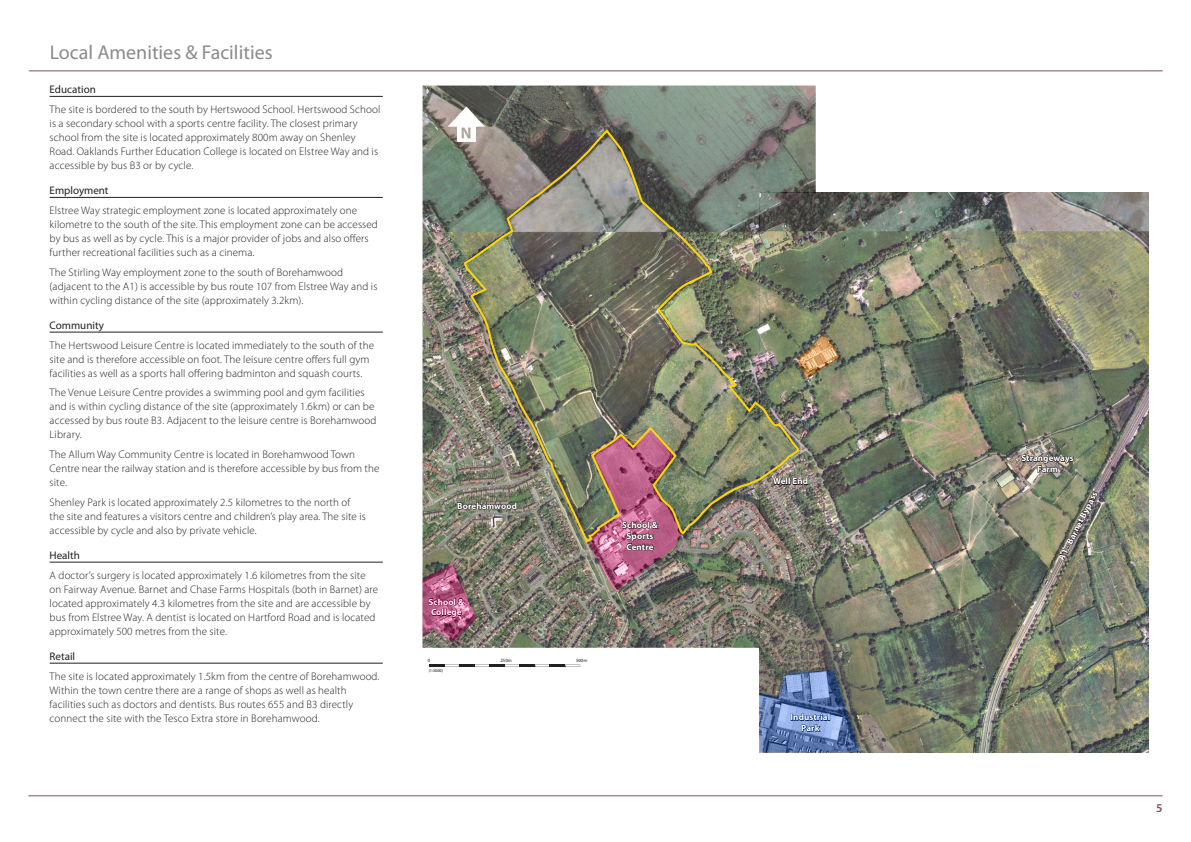
<style>
.page{position:relative;width:1191px;height:842px;background:#fff}
.page>*{position:absolute;margin:0;border:0;box-sizing:border-box;transform-origin:0 0}
.t1{font:20px "Myriad Pro";color:#6c6d70}
.t2{font:600 12px "Myriad Pro";color:#834b65}
.t3{font:300 11px/14px "Myriad Pro";letter-spacing:.01em;color:#231f20}
.t4{font:11px "Myriad Pro";color:#231f20}
.t5{font:700 9px/10.8px "Myriad Pro";letter-spacing:.01em;color:#fff;text-align:center}
.t6{font:4.8px "Myriad Pro";color:#231f20}
.t7{font:4.3px "Myriad Pro";color:#231f20}
</style>
<div class="page">
<img style="left:422px;top:85px;width:393px;height:563px">
<img style="left:759px;top:193px;width:389px;height:559px">
<img style="left:588px;top:544px;width:93px;height:47px">
<svg style="left:457px;top:484px;width:5px;height:52px"></svg>
<svg style="left:801px;top:460px;width:7px;height:40px"></svg>
<img style="left:1020px;top:444px;width:79px;height:118px">
<img style="left:462px;top:127px;width:339px;height:417px">
<svg style="left:759px;top:670px;width:100px;height:83px;background:#63789e"></svg>
<svg style="left:797px;top:333px;width:43px;height:46px;background:#9f8a65"></svg>
<svg style="left:422px;top:562px;width:54px;height:80px;background:#975d72"></svg>
<hr style="left:429px;top:665px;width:151px;height:2px;background:#231f20">
<hr style="left:28px;top:795px;width:1134px;height:1px;background:#834b65">
<hr style="left:29px;top:71px;width:1133px;height:1px;background:#834b65">
<svg style="left:447px;top:106px;width:38px;height:36px"></svg>
<hr style="left:50px;top:96px;width:333px;height:1px;background:#231f20">
<hr style="left:50px;top:197px;width:333px;height:1px;background:#231f20">
<hr style="left:50px;top:332px;width:333px;height:1px;background:#231f20">
<hr style="left:50px;top:562px;width:333px;height:1px;background:#231f20">
<hr style="left:50px;top:663px;width:333px;height:1px;background:#231f20">
<h1 class="t1" style="left:50px;top:40px;width:224px">Local Amenities &amp; Facilities</h1>
<p class="t4" style="left:50px;top:83px;width:48px">Education</p>
<p class="t3" style="left:50px;top:102px;width:332px">The site is bordered to the south by Hertswood School. Hertswood School is a secondary school with a sports centre facility. The closest primary school from the site is located approximately 800m away on Shenley Road. Oaklands Further Education College is located on Elstree Way and is accessible by bus B3 or by cycle.</p>
<p class="t4" style="left:50px;top:184px;width:60px">Employment</p>
<p class="t3" style="left:50px;top:203px;width:330px">Elstree Way strategic employment zone is located approximately one kilometre to the south of the site. This employment zone can be accessed by bus as well as by cycle. This is a major provider of jobs and also offers further recreational facilities such as a cinema.</p>
<p class="t3" style="left:50px;top:265px;width:329px">The Stirling Way employment zone to the south of Borehamwood (adjacent to the A1) is accessible by bus route 107 from Elstree Way and is within cycling distance of the site (approximately 3.2km).</p>
<p class="t4" style="left:50px;top:319px;width:56px">Community</p>
<p class="t3" style="left:50px;top:338px;width:326px">The Hertswood Leisure Centre is located immediately to the south of the site and is therefore accessible on foot. The leisure centre offers full gym facilities as well as a sports hall offering badminton and squash courts.</p>
<p class="t3" style="left:50px;top:386px;width:328px">The Venue Leisure Centre provides a swimming pool and gym facilities and is within cycling distance of the site (approximately 1.6km) or can be accessed by bus route B3. Adjacent to the leisure centre is Borehamwood Library.</p>
<p class="t3" style="left:50px;top:447px;width:331px">The Allum Way Community Centre is located in Borehamwood Town<br>Centre near the railway station and is therefore accessible by bus from the site.</p>
<p class="t3" style="left:50px;top:495px;width:318px">Shenley Park is located approximately 2.5 kilometres to the north of the site and features a visitors centre and children’s play area. The site is accessible by cycle and also by private vehicle.</p>
<p class="t4" style="left:50px;top:549px;width:32px">Health</p>
<p class="t3" style="left:50px;top:568px;width:330px">A doctor’s surgery is located approximately 1.6 kilometres from the site on Fairway Avenue. Barnet and Chase Farms Hospitals (both in Barnet) are located approximately 4.3 kilometres from the site and are accessible by bus from Elstree Way. A dentist is located on Hartford Road and is located approximately 500 metres from the site.</p>
<p class="t4" style="left:50px;top:650px;width:27px">Retail</p>
<p class="t3" style="left:50px;top:669px;width:331px">The site is located approximately 1.5km from the centre of Borehamwood.<br>Within the town centre there are a range of shops as well as health facilities such as doctors and dentists. Bus routes 655 and B3 directly connect the site with the Tesco Extra store in Borehamwood.</p>
<p class="t5" style="left:457px;top:500px;width:61px">Borehamwood</p>
<p class="t5" style="left:428px;top:596px;width:37px;text-align:left">School &amp;<br>College</p>
<p class="t6" style="left:428px;top:657px;width:4px">0</p>
<p class="t6" style="left:500px;top:658px;width:13px">250m</p>
<p class="t6" style="left:576px;top:657px;width:13px">500m</p>
<p class="t7" style="left:429px;top:668px;width:16px">(1:5000)</p>
<p class="t5" style="left:622px;top:519px;width:37px">School &amp;<br>Sports<br>Centre</p>
<p class="t5" style="left:773px;top:476px;width:37px">Well End</p>
<p class="t5" style="left:790px;top:712px;width:41px">Industrial<br>Park</p>
<p class="t5" style="left:1021px;top:452px;width:54px">Strangeways<br>Farm</p>
<p class="t5" style="left:1055px;top:557px;width:77px;rotate:-63deg">A1 - Barnet Bypass</p>
<p class="t2" style="left:1156px;top:800px;width:8px">5</p>
</div>
